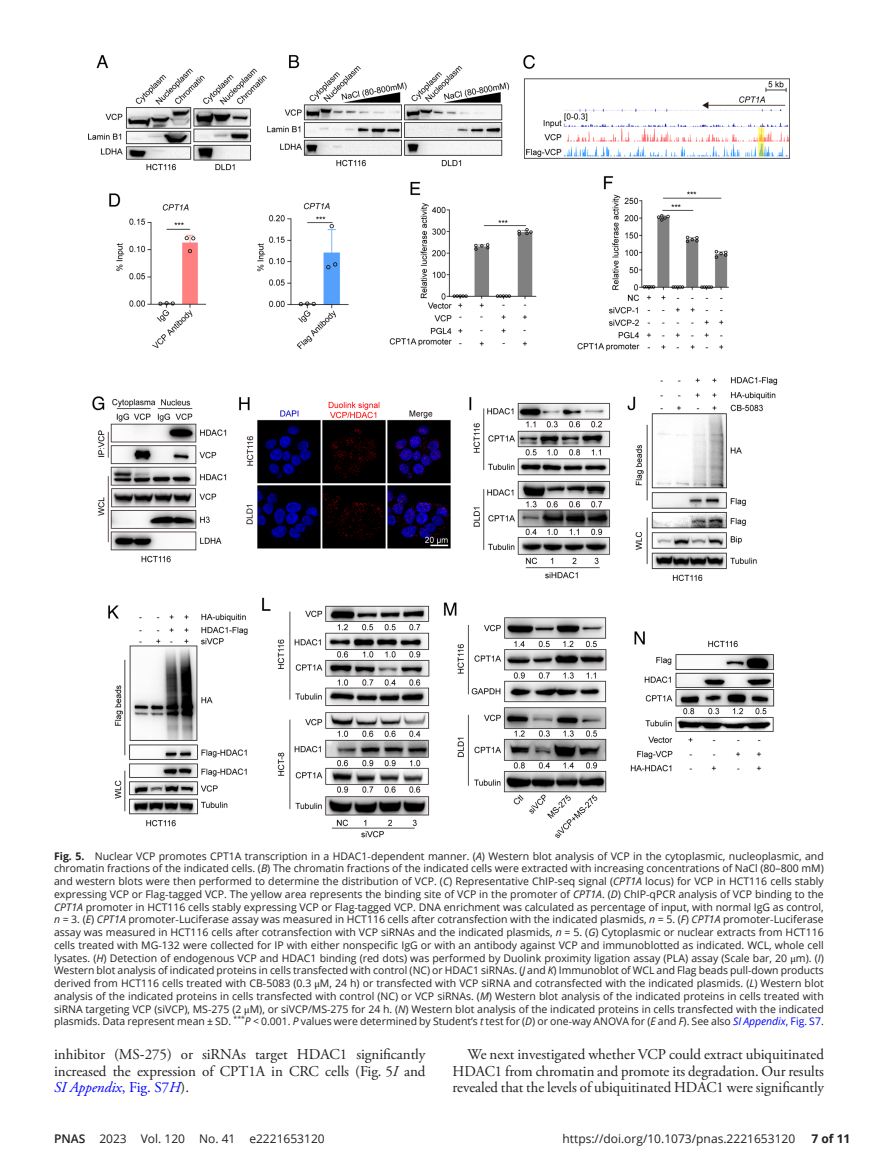
<style>
.page{position:relative;width:878px;height:1175px;background:#fff}
.page>*{position:absolute;margin:0;border:0;box-sizing:border-box;transform-origin:0 0}
.t1{font:15px/16.5px "Adobe Garamond Pro";letter-spacing:-.005em;color:#231f20;text-align:justify}
.t2{font:12px "Open Sans";color:#231f20}
.t3{font:700 12px "Open Sans";color:#231f20}
.t4{font:10.5px/12.8px "Open Sans";color:#231f20;text-align:justify}
.t5{font:7.05px "Open Sans";color:#231f20}
.s1{font-weight:700}
.s2{font-family:"STIX"}
.s3{font-style:italic}
.s4{font-style:italic;color:#00f}
.s5{color:#00f}
.s6{font-weight:600}
</style>
<div class="page">
<img style="left:88px;top:55px;width:701px;height:782px">
<p class="t4" style="left:54px;top:849px;width:771px"><span class="s1">Fig. 5.</span> Nuclear VCP promotes CPT1A transcription in a HDAC1<span class="s2">-</span>dependent manner. (<span class="s3">A</span>) Western blot analysis of VCP in the cytoplasmic, nucleoplasmic, and chromatin fractions of the indicated cells. (<span class="s3">B</span>) The chromatin fractions of the indicated cells were extracted with increasing concentrations of NaCl (80–800 mM) and western blots were then performed to determine the distribution of VCP. (<span class="s3">C</span>) Representative ChIP<span class="s2">-</span>seq signal (<span class="s3">CPT1A</span> locus) for VCP in HCT116 cells stably expressing VCP or Flag<span class="s2">-</span>tagged VCP. The yellow area represents the binding site of VCP in the promoter of <span class="s3">CPT1A</span>. (<span class="s3">D</span>) ChIP<span class="s2">-</span>qPCR analysis of VCP binding to the <span class="s3">CPT1A</span> promoter in HCT116 cells stably expressing VCP or Flag<span class="s2">-</span>tagged VCP. DNA enrichment was calculated as percentage of input, with normal IgG as control, <span class="s3">n</span> = 3. (<span class="s3">E</span>) <span class="s3">CPT1A</span> promoter<span class="s2">-</span>Luciferase assay was measured in HCT116 cells after cotransfection with the indicated plasmids, <span class="s3">n</span> = 5. (<span class="s3">F</span>) <span class="s3">CPT1A</span> promoter<span class="s2">-</span>Luciferase assay was measured in HCT116 cells after cotransfection with VCP siRNAs and the indicated plasmids, <span class="s3">n</span> = 5. (<span class="s3">G</span>) Cytoplasmic or nuclear extracts from HCT116 cells treated with MG<span class="s2">-</span>132 were collected for IP with either nonspecific IgG or with an antibody against VCP and immunoblotted as indicated. WCL, whole cell lysates. (<span class="s3">H</span>) Detection of endogenous VCP and HDAC1 binding (red dots) was performed by Duolink proximity ligation assay (PLA) assay (Scale bar, 20 <span class="s2">μ</span>m). (<span class="s3">I</span>)<br>Western blot analysis of indicated proteins in cells transfected with control (NC) or HDAC1 siRNAs. (<span class="s3">J</span> and <span class="s3">K</span>) Immunoblot of WCL and Flag beads pull<span class="s2">-</span>down products derived from HCT116 cells treated with CB<span class="s2">-</span>5083 (0.3 <span class="s2">μ</span>M, 24 h) or transfected with VCP siRNA and cotransfected with the indicated plasmids. (<span class="s3">L</span>) Western blot analysis of the indicated proteins in cells transfected with control (NC) or VCP siRNAs. (<span class="s3">M</span>) Western blot analysis of the indicated proteins in cells treated with siRNA targeting VCP (siVCP), MS<span class="s2">-</span>275 (2 <span class="s2">μ</span>M), or siVCP/MS<span class="s2">-</span>275 for 24 h. (<span class="s3">N</span>) Western blot analysis of the indicated proteins in cells transfected with the indicated plasmids. Data represent mean ± SD.</p>
<p class="t5" style="left:233px;top:1013px;width:13px">***</p>
<p class="t4" style="left:245px;top:1015px;width:580px"><span class="s3">P</span> &lt; 0.001. <span class="s3">P</span> values were determined by Student’s <span class="s3">t</span> test for (<span class="s3">D</span>) or one<span class="s2">-</span>way ANOVA for (<span class="s3">E</span> and <span class="s3">F</span>). See also <span class="s4">SI Appendix</span><span class="s5">, Fig. S7</span>.</p>
<h1 class="t1" style="left:54px;top:1047px;width:373px">inhibitor (MS<span class="s2">-</span>275) or siRNAs target HDAC1 significantly increased the expression of CPT1A in CRC cells (Fig. 5<span class="s3">I</span> and <span class="s4">SI Appendix</span><span class="s5">, Fig. S7</span><span class="s4">H</span>).</h1>
<h1 class="t1" style="left:452px;top:1047px;width:373px;text-indent:15px">We next investigated whether VCP could extract ubiquitinated HDAC1 from chromatin and promote its degradation. Our results revealed that the levels of ubiquitinated HDAC1 were significantly</h1>
<p class="t2" style="left:54px;top:1130px;width:272px"><span class="s6">PNAS</span> 2023 Vol. 120 No. 41 e2221653120</p>
<p class="t2" style="left:562px;top:1130px;width:234px">https://doi.org/10.1073/pnas.2221653120</p>
<p class="t3" style="left:811px;top:1130px;width:40px">7 of 11</p>
</div>
